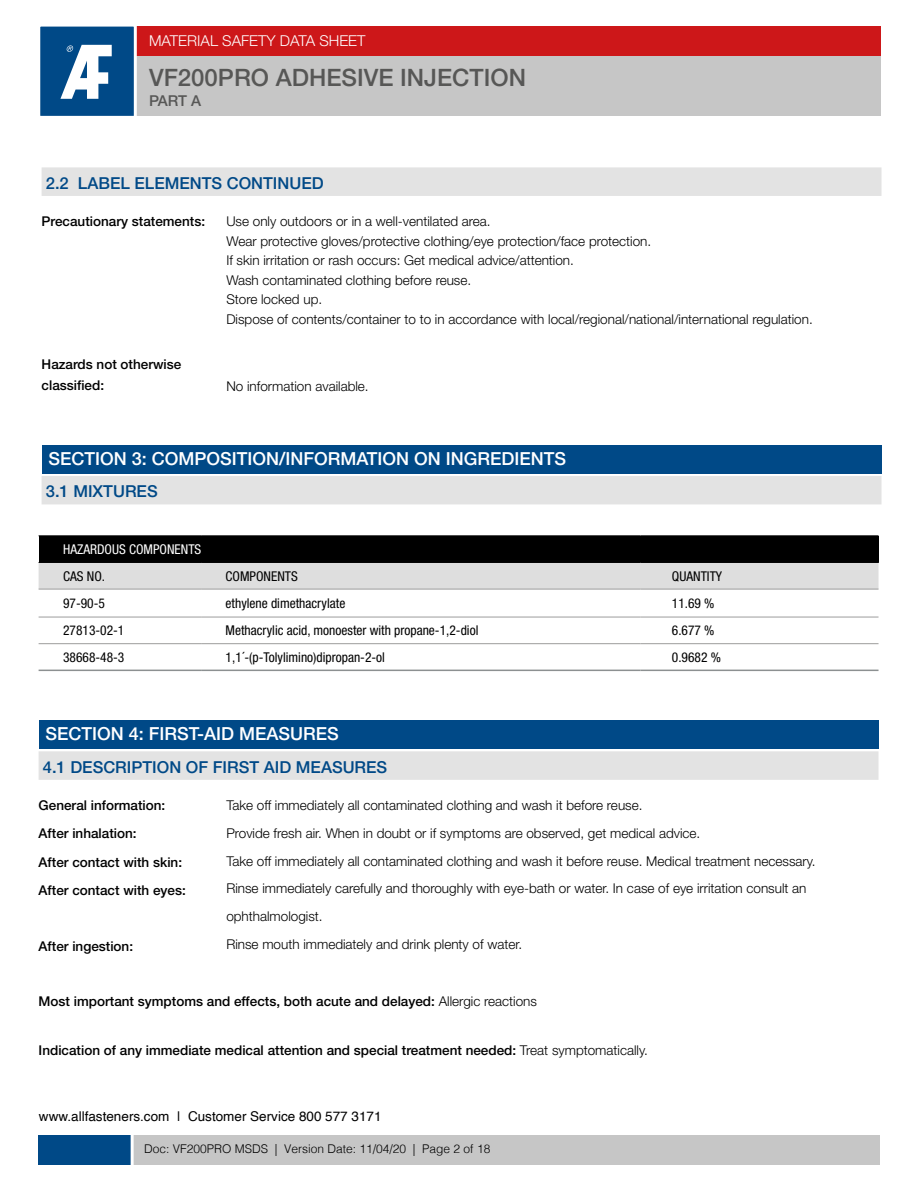
<style>
.page{position:relative;width:918px;height:1188px;background:#fff}
.page>*{position:absolute;margin:0;border:0;box-sizing:border-box;transform-origin:0 0}
.t1{font:500 24px "Helvetica Neue LT Pro";color:#575756}
.t2{font:500 18px "Helvetica Neue LT Pro";color:#fff}
.t3{font:500 16.5px "Helvetica Neue LT Pro";color:#004987}
.t4{font:300 15px "Helvetica Neue LT Pro";color:#fff}
.t5{font:500 15px "Helvetica Neue LT Pro";color:#575756}
.t6{font:300 13.5px/19.5px "Helvetica Neue LT Pro";color:#000}
.t7{font:500 13.5px/28.2px "Helvetica Neue LT Pro";color:#000}
.t8{font:condensed 13.5px "Helvetica Neue LT Pro";color:#000}
.t9{font:13.5px "Helvetica";color:#000}
.t10{font:condensed 13.5px "Helvetica Neue LT Pro";color:#fff}
.t11{font:300 12px "Helvetica";color:#000}
.s1{font-weight:300}
</style>
<div class="page">
<div style="left:40px;top:27px;width:841px;height:29px;background:#cd1719"></div>
<div style="left:40px;top:56px;width:841px;height:60px;background:#c6c6c6"></div>
<svg style="left:40px;top:26px;width:98px;height:90px;background:#3a72a2"></svg>
<div style="left:39px;top:1135px;width:840px;height:30px;background:#c6c6c6"></div>
<div style="left:39px;top:1135px;width:93px;height:30px;background:#004987"></div>
<hr style="left:131px;top:1134px;width:3px;height:31px;background:#fff">
<div style="left:42px;top:445px;width:840px;height:28px;background:#004987"></div>
<div style="left:42px;top:476px;width:840px;height:28px;background:#e3e3e3"></div>
<div style="left:42px;top:167px;width:840px;height:29px;background:#e3e3e3"></div>
<div style="left:39px;top:536px;width:840px;height:26px;background:#000"></div>
<div style="left:39px;top:563px;width:840px;height:26px;background:#dedede"></div>
<svg style="left:39px;top:616px;width:840px;height:54px"></svg>
<hr style="left:39px;top:617px;width:162px;height:1px;background:#9d9d9c">
<hr style="left:201px;top:617px;width:440px;height:1px;background:#9d9d9c">
<hr style="left:641px;top:617px;width:238px;height:1px;background:#9d9d9c">
<hr style="left:39px;top:643px;width:162px;height:1px;background:#9d9d9c">
<hr style="left:201px;top:643px;width:440px;height:1px;background:#9d9d9c">
<hr style="left:641px;top:643px;width:238px;height:1px;background:#9d9d9c">
<hr style="left:39px;top:670px;width:162px;height:1px;background:#8c9091">
<hr style="left:201px;top:670px;width:440px;height:1px;background:#8c9091">
<hr style="left:641px;top:670px;width:238px;height:1px;background:#8c9091">
<hr style="left:39px;top:535px;width:162px;height:1px;background:#000">
<hr style="left:201px;top:535px;width:440px;height:1px;background:#000">
<hr style="left:641px;top:535px;width:238px;height:1px;background:#000">
<hr style="left:39px;top:562px;width:162px;height:1px;background:#000">
<hr style="left:201px;top:562px;width:440px;height:1px;background:#000">
<hr style="left:641px;top:562px;width:238px;height:1px;background:#000">
<hr style="left:39px;top:589px;width:162px;height:1px;background:#9d9d9c">
<hr style="left:201px;top:589px;width:440px;height:1px;background:#9d9d9c">
<hr style="left:641px;top:589px;width:238px;height:1px;background:#9d9d9c">
<div style="left:39px;top:721px;width:840px;height:28px;background:#004987"></div>
<div style="left:39px;top:751px;width:840px;height:29px;background:#e3e3e3"></div>
<p class="t4" style="left:149px;top:32px;width:218px">MATERIAL SAFETY DATA SHEET</p>
<h1 class="t1" style="left:149px;top:63px;width:379px">VF200PRO ADHESIVE INJECTION</h1>
<p class="t5" style="left:149px;top:91px;width:54px">PART A</p>
<p class="t3" style="left:46px;top:173px;width:279px">2.2 LABEL ELEMENTS CONTINUED</p>
<p class="t7" style="left:42px;top:207px;width:165px">Precautionary statements:</p>
<p class="t6" style="left:226px;top:211px;width:588px">Use only outdoors or in a well-ventilated area.<br>Wear protective gloves/protective clothing/eye protection/face protection.<br>If skin irritation or rash occurs: Get medical advice/attention.<br>Wash contaminated clothing before reuse.<br>Store locked up.<br>Dispose of contents/container to to in accordance with local/regional/national/international regulation.</p>
<p class="t7" style="left:42px;top:354px;width:141px;line-height:20.4px">Hazards not otherwise classified:</p>
<p class="t6" style="left:226px;top:376px;width:144px">No information available.</p>
<h2 class="t2" style="left:48px;top:448px;width:519px">SECTION 3: COMPOSITION/INFORMATION ON INGREDIENTS</h2>
<p class="t3" style="left:46px;top:482px;width:113px">3.1 MIXTURES</p>
<p class="t10" style="left:63px;top:541px;width:140px">HAZARDOUS COMPONENTS</p>
<p class="t8" style="left:63px;top:568px;width:43px">CAS NO.</p>
<p class="t8" style="left:226px;top:568px;width:74px">COMPONENTS</p>
<p class="t8" style="left:672px;top:568px;width:52px">QUANTITY</p>
<p class="t8" style="left:63px;top:595px;width:43px">97-90-5</p>
<p class="t8" style="left:226px;top:595px;width:121px">ethylene dimethacrylate</p>
<p class="t8" style="left:672px;top:595px;width:44px">11.69 %</p>
<p class="t8" style="left:63px;top:623px;width:63px">27813-02-1</p>
<p class="t8" style="left:226px;top:623px;width:254px">Methacrylic acid, monoester with propane-1,2-diol</p>
<p class="t8" style="left:672px;top:623px;width:44px">6.677 %</p>
<p class="t8" style="left:63px;top:649px;width:63px">38668-48-3</p>
<p class="t8" style="left:226px;top:649px;width:161px">1,1´-(p-Tolylimino)dipropan-2-ol</p>
<p class="t8" style="left:672px;top:649px;width:51px">0.9682 %</p>
<h2 class="t2" style="left:45px;top:723px;width:295px">SECTION 4: FIRST-AID MEASURES</h2>
<p class="t3" style="left:43px;top:757px;width:346px">4.1 DESCRIPTION OF FIRST AID MEASURES</p>
<p class="t7" style="left:39px;top:791px;width:149px">General information:<br>After inhalation:<br>After contact with skin:<br>After contact with eyes:</p>
<p class="t6" style="left:226px;top:791px;width:591px;line-height:27.8px">Take off immediately all contaminated clothing and wash it before reuse.<br>Provide fresh air. When in doubt or if symptoms are observed, get medical advice.<br>Take off immediately all contaminated clothing and wash it before reuse. Medical treatment necessary.<br>Rinse immediately carefully and thoroughly with eye-bath or water. In case of eye irritation consult an ophthalmologist.<br>Rinse mouth immediately and drink plenty of water.</p>
<p class="t7" style="left:39px;top:932px;width:96px">After ingestion:</p>
<p class="t7" style="left:39px;top:987px;width:500px">Most important symptoms and effects, both acute and delayed: <span class="s1">Allergic reactions</span></p>
<p class="t7" style="left:39px;top:1036px;width:611px">Indication of any immediate medical attention and special treatment needed: <span class="s1">Treat symptomatically.</span></p>
<p class="t9" style="left:39px;top:1106px;width:344px">www.allfasteners.com | Customer Service 800 577 3171</p>
<p class="t11" style="left:144px;top:1138px;width:348px">Doc: VF200PRO MSDS | Version Date: 11/04/20 | Page 2 of 18</p>
</div>
